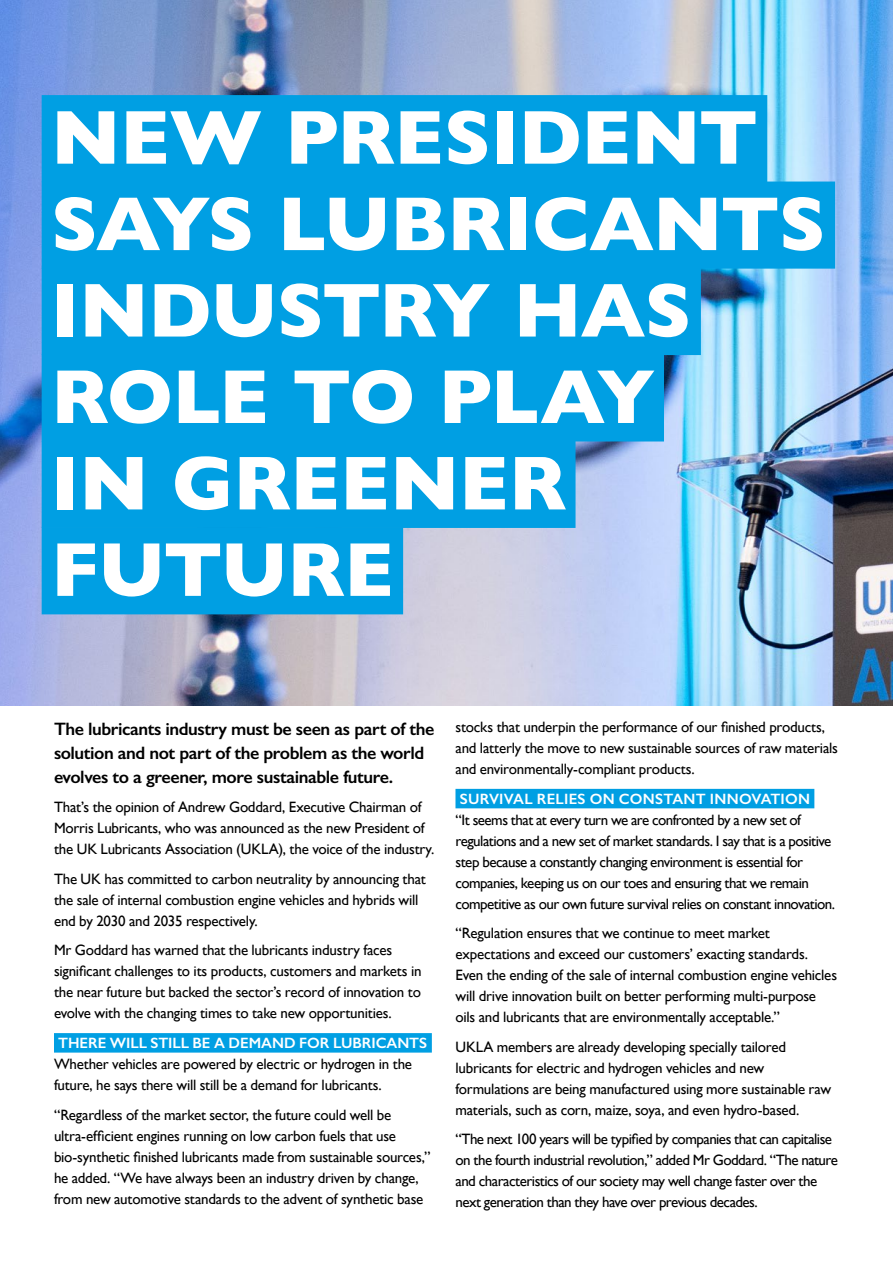
<style>
.page{position:relative;width:893px;height:1263px;background:#fff}
.page>*{position:absolute;margin:0;border:0;box-sizing:border-box;transform-origin:0 0}
.t1{font:700 77.4px "Gill Sans";letter-spacing:-.015em;color:#fff}
.t2{font:600 18px/24px "Gill Sans";letter-spacing:-.025em;color:#000}
.t3{font:15px/21px "Gill Sans";letter-spacing:-.02em;color:#000}
.t4{font:600 15px "Gill Sans";color:#fff}
</style>
<div class="page">
<img style="left:0;top:0;width:893px;height:706px">
<div style="left:54px;top:1033px;width:378px;height:19px;background:#009fe3"></div>
<div style="left:455px;top:789px;width:359px;height:19px;background:#009fe3"></div>
<div style="left:42px;top:95px;width:725px;height:87px;background:#009fe3"></div>
<div style="left:42px;top:182px;width:793px;height:87px;background:#009fe3"></div>
<div style="left:42px;top:268px;width:659px;height:87px;background:#009fe3"></div>
<div style="left:42px;top:354px;width:622px;height:87px;background:#009fe3"></div>
<div style="left:42px;top:441px;width:533px;height:87px;background:#009fe3"></div>
<div style="left:42px;top:527px;width:361px;height:87px;background:#009fe3"></div>
<p class="t1" style="left:51px;top:92px;width:709px">NEW PRESIDENT</p>
<p class="t1" style="left:51px;top:179px;width:777px">SAYS LUBRICANTS</p>
<p class="t1" style="left:51px;top:265px;width:642px">INDUSTRY HAS</p>
<p class="t1" style="left:51px;top:352px;width:605px">ROLE TO PLAY</p>
<p class="t1" style="left:51px;top:438px;width:517px">IN GREENER</p>
<p class="t1" style="left:51px;top:524px;width:345px">FUTURE</p>
<p class="t2" style="left:54px;top:717px;width:382px">The lubricants industry must be seen as part of the solution and not part of the problem as the world evolves to a greener, more sustainable future.</p>
<p class="t3" style="left:54px;top:797px;width:382px">That’s the opinion of Andrew Goddard, Executive Chairman of<br>Morris Lubricants, who was announced as the new President of the UK Lubricants Association (UKLA), the voice of the industry.</p>
<p class="t3" style="left:54px;top:868px;width:373px">The UK has committed to carbon neutrality by announcing that the sale of internal combustion engine vehicles and hybrids will end by 2030 and 2035 respectively.</p>
<p class="t3" style="left:54px;top:940px;width:369px">Mr Goddard has warned that the lubricants industry faces significant challenges to its products, customers and markets in the near future but backed the sector’s record of innovation to evolve with the changing times to take new opportunities.</p>
<p class="t4" style="left:58px;top:1034px;width:371px">THERE WILL STILL BE A DEMAND FOR LUBRICANTS</p>
<p class="t3" style="left:54px;top:1053px;width:360px">Whether vehicles are powered by electric or hydrogen in the future, he says there will still be a demand for lubricants.</p>
<p class="t3" style="left:54px;top:1104px;width:378px">“Regardless of the market sector, the future could well be ultra-efficient engines running on low carbon fuels that use bio-synthetic finished lubricants made from sustainable sources,” he added. “We have always been an industry driven by change, from new automotive standards to the advent of synthetic base</p>
<p class="t3" style="left:455px;top:716px;width:384px">stocks that underpin the performance of our finished products, and latterly the move to new sustainable sources of raw materials and environmentally-compliant products.</p>
<p class="t4" style="left:460px;top:789px;width:352px">SURVIVAL RELIES ON CONSTANT INNOVATION</p>
<p class="t3" style="left:455px;top:809px;width:381px">“It seems that at every turn we are confronted by a new set of regulations and a new set of market standards. I say that is a positive step because a constantly changing environment is essential for companies, keeping us on our toes and ensuring that we remain competitive as our own future survival relies on constant innovation.</p>
<p class="t3" style="left:455px;top:922px;width:383px">“Regulation ensures that we continue to meet market expectations and exceed our customers’ exacting standards.<br>Even the ending of the sale of internal combustion engine vehicles will drive innovation built on better performing multi-purpose oils and lubricants that are environmentally acceptable.”</p>
<p class="t3" style="left:455px;top:1036px;width:377px">UKLA members are already developing specially tailored lubricants for electric and hydrogen vehicles and new formulations are being manufactured using more sustainable raw materials, such as corn, maize, soya, and even hydro-based.</p>
<p class="t3" style="left:455px;top:1128px;width:384px">“The next 100 years will be typified by companies that can capitalise on the fourth industrial revolution,” added Mr Goddard. “The nature and characteristics of our society may well change faster over the next generation than they have over previous decades.</p>
</div>
